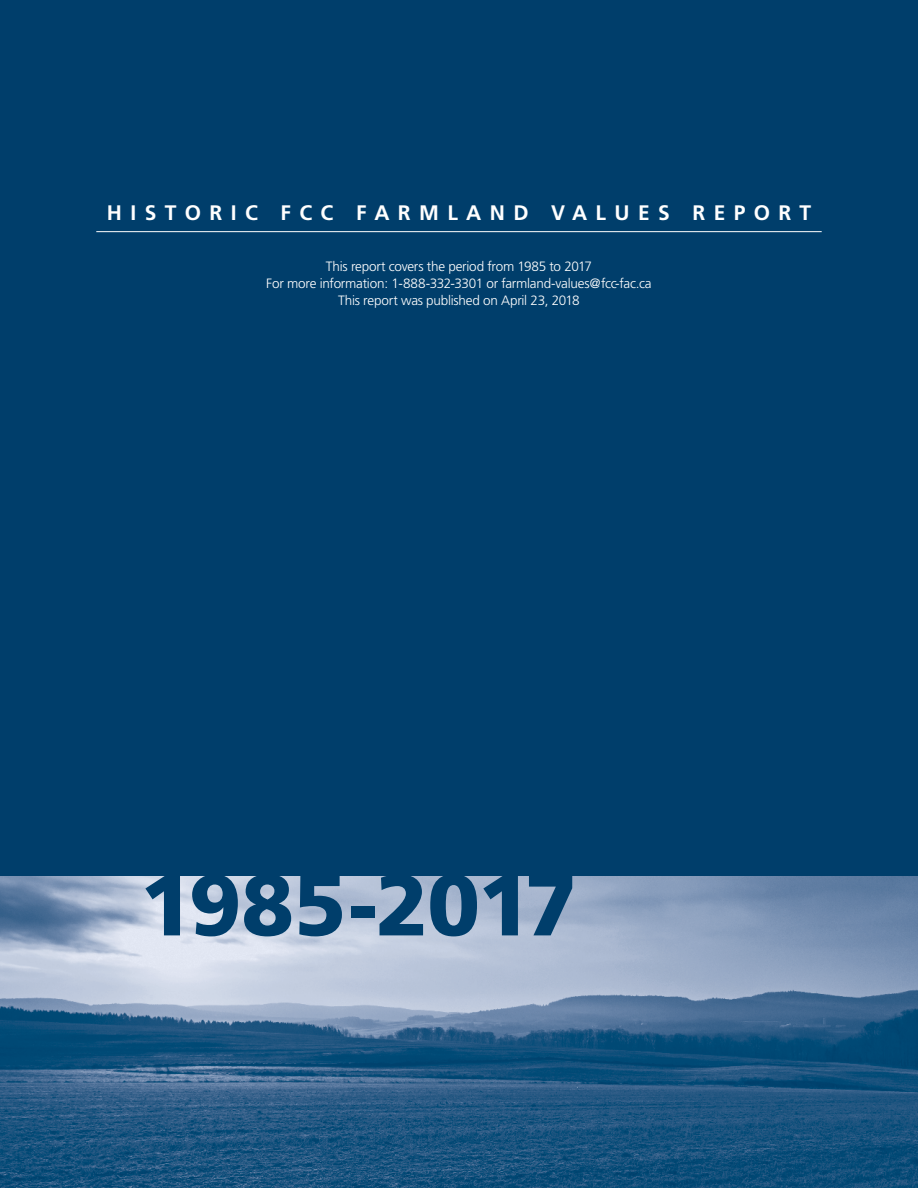
<style>
.page{position:relative;width:918px;height:1188px;background:#fff}
.page>*{position:absolute;margin:0;border:0;box-sizing:border-box;transform-origin:0 0}
.t1{font:900 86.25px "Frutiger";letter-spacing:-.02em;color:#003e6b}
.t2{font:700 21px "Frutiger";letter-spacing:.4em;color:#fff}
.t3{font:300 13.5px/17.2px "Frutiger";letter-spacing:-.02em;color:#fff;text-align:center}
</style>
<div class="page">
<div style="left:0;top:0;width:918px;height:892px;background:#003e6b"></div>
<hr style="left:96px;top:231px;width:726px;height:1px;background:#fff">
<img style="left:0;top:877px;width:918px;height:311px">
<h2 class="t2" style="left:107px;top:201px;width:706px">HISTORIC FCC FARMLAND VALUES REPORT</h2>
<p class="t3" style="left:266px;top:258px;width:387px">This report covers the period from 1985 to 2017<br>For more information: 1-888-332-3301 or farmland-values@fcc-fac.ca<br>This report was published on April 23, 2018</p>
<h1 class="t1" style="left:140px;top:853px;width:439px">1985-2017</h1>
</div>
